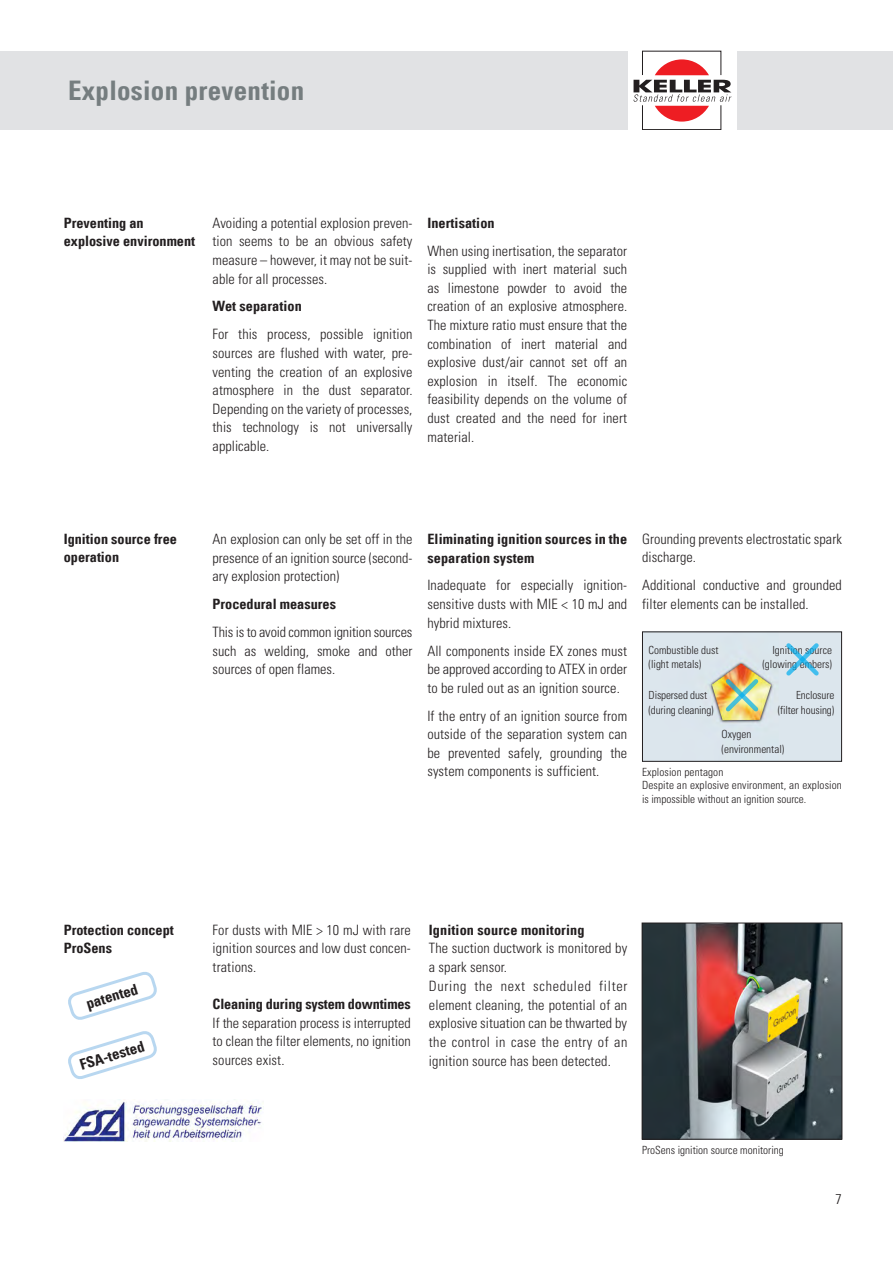
<style>
.page{position:relative;width:893px;height:1263px;background:#fff}
.page>*{position:absolute;margin:0;border:0;box-sizing:border-box;transform-origin:0 0}
.Univers_67_Bd_Cn_18{font:27px "Univers Com 67 Bold Cond";letter-spacing:.01em;color:#757d7f}
.t1{font:15px "Univers Com 67 Bold Cond";color:#231f20}
.Univers_47_Lt_Cn_9_5{font:300 condensed 14.25px/18.6px "Univers LT Std";letter-spacing:.01em;color:#231f20;text-align:justify}
.Paragraph_Style{font:300 condensed 14.25px/18.8px "Univers LT Std";letter-spacing:.01em;color:#231f20}
.Univers_47_Lt_Cn_9_5-2{font:14.25px/18.6px "Univers Com 67 Bold Cond";letter-spacing:.01em;color:#231f20}
.Univers_67_Bd_Cn_10{font:14.25px/18.6px "Univers Com 67 Bold Cond";color:#231f20}
.Univers_47_Lt_Cn_8_5{font:300 condensed 11.25px/13.5px "Univers LT Std";color:#231f20}
.Univers_57_Rm_Cn_7_5{font:300 condensed 11.1px/14.4px "Univers LT Std";color:#231f20}
.s1{font-family:"Univers Com 67 Bold Cond";font-weight:400;font-stretch:normal}
</style>
<div class="page">
<div style="left:0;top:51px;width:893px;height:79px;background:#e1e2e4"></div>
<div style="left:628px;top:35px;width:109px;height:111px;background:#fff"></div>
<svg style="left:633px;top:51px;width:98px;height:79px"></svg>
<img style="left:644px;top:633px;width:196px;height:127px">
<div style="left:642px;top:631px;width:200px;height:131px;border:1px solid #231f20"></div>
<svg style="left:785px;top:642px;width:35px;height:35px"></svg>
<svg style="left:724px;top:677px;width:36px;height:36px"></svg>
<img style="left:644px;top:925px;width:196px;height:212px">
<div style="left:642px;top:923px;width:200px;height:216px;border:1px solid #231f20"></div>
<svg style="left:68px;top:972px;width:89px;height:107px"></svg>
<img style="left:64px;top:1099px;width:200px;height:43px">
<p class="Univers_67_Bd_Cn_18" style="left:68px;top:74px;width:238px">Explosion prevention</p>
<p class="Univers_67_Bd_Cn_10" style="left:64px;top:213px;width:81px">Preventing an</p>
<p class="Univers_67_Bd_Cn_10" style="left:64px;top:232px;width:133px">explosive environment</p>
<p class="Univers_47_Lt_Cn_9_5" style="left:213px;top:213px;width:201px">Avoiding a potential explosion preven&shy;tion seems to be an obvious safety measure – however, it may not be suit&shy;able for all processes.</p>
<p class="Univers_47_Lt_Cn_9_5-2" style="left:213px;top:297px;width:91px">Wet separation</p>
<p class="Univers_47_Lt_Cn_9_5" style="left:213px;top:325px;width:201px">For this process, possible ignition sources are flushed with water, pre&shy;venting the creation of an explosive atmosphere in the dust separator.<br>Depending on the variety of processes, this technology is not universally applicable.</p>
<p class="Univers_47_Lt_Cn_9_5-2" style="left:427px;top:213px;width:69px">Inertisation</p>
<p class="Univers_47_Lt_Cn_9_5" style="left:427px;top:241px;width:201px">When using inertisation, the separator is supplied with inert material such as limestone powder to avoid the creation of an explosive atmosphere.<br>The mixture ratio must ensure that the combination of inert material and explosive dust/air cannot set off an explosion in itself. The economic feasibility depends on the volume of dust created and the need for inert material.</p>
<p class="Univers_67_Bd_Cn_10" style="left:64px;top:529px;width:115px">Ignition source free operation</p>
<p class="Univers_47_Lt_Cn_9_5" style="left:213px;top:530px;width:201px">An explosion can only be set off in the presence of an ignition source (second&shy;ary explosion protection)</p>
<p class="Univers_47_Lt_Cn_9_5-2" style="left:213px;top:595px;width:125px">Procedural measures</p>
<p class="Univers_47_Lt_Cn_9_5" style="left:213px;top:623px;width:201px">This is to avoid common ignition sources such as welding, smoke and other sources of open flames.</p>
<p class="Univers_47_Lt_Cn_9_5-2" style="left:427px;top:529px;width:201px">Eliminating ignition sources in the separation system</p>
<p class="Univers_47_Lt_Cn_9_5" style="left:427px;top:576px;width:201px">Inadequate for especially ignition&shy;sensitive dusts with MIE &lt; 10 mJ and hybrid mixtures.</p>
<p class="Univers_47_Lt_Cn_9_5" style="left:427px;top:641px;width:201px">All components inside EX zones must be approved according to ATEX in order to be ruled out as an ignition source.</p>
<p class="Univers_47_Lt_Cn_9_5" style="left:427px;top:706px;width:201px">If the entry of an ignition source from outside of the separation system can be prevented safely, grounding the system components is sufficient.</p>
<p class="Univers_47_Lt_Cn_9_5" style="left:642px;top:529px;width:201px">Grounding prevents electrostatic spark discharge.</p>
<p class="Univers_47_Lt_Cn_9_5" style="left:642px;top:576px;width:201px">Additional conductive and grounded filter elements can be installed.</p>
<p class="Univers_57_Rm_Cn_7_5" style="left:649px;top:642px;width:72px">Combustible dust (light metals)</p>
<p class="Univers_57_Rm_Cn_7_5" style="left:762px;top:642px;width:71px;text-align:right">Ignition source (glowing embers)</p>
<p class="Univers_57_Rm_Cn_7_5" style="left:796px;top:688px;width:40px">Enclosure</p>
<p class="Univers_57_Rm_Cn_7_5" style="left:778px;top:702px;width:58px">(filter housing)</p>
<p class="Univers_57_Rm_Cn_7_5" style="left:722px;top:727px;width:64px">Oxygen (environmental)</p>
<p class="Univers_57_Rm_Cn_7_5" style="left:649px;top:688px;width:67px">Dispersed dust (during cleaning)</p>
<p class="Univers_47_Lt_Cn_8_5" style="left:642px;top:765px;width:83px">Explosion pentagon</p>
<p class="Univers_47_Lt_Cn_8_5" style="left:642px;top:778px;width:201px">Despite an explosive environment, an explosion is impossible without an ignition source.</p>
<p class="Univers_67_Bd_Cn_10" style="left:64px;top:920px;width:112px">Protection concept<br>ProSens</p>
<p class="Univers_47_Lt_Cn_9_5" style="left:213px;top:920px;width:200px">For dusts with MIE &gt; 10 mJ with rare ignition sources and low dust concen&shy;trations.</p>
<p class="Univers_47_Lt_Cn_9_5" style="left:213px;top:995px;width:200px"><span class="s1">Cleaning during system downtimes </span>If the separation process is interrupted to clean the filter elements, no ignition sources exist.</p>
<p class="t1" style="left:84px;top:995px;width:55px;rotate:-17deg">patented</p>
<p class="t1" style="left:78px;top:1056px;width:68px;rotate:-17deg">FSA-tested</p>
<p class="Univers_47_Lt_Cn_9_5-2" style="left:429px;top:920px;width:157px">Ignition source monitoring</p>
<p class="Paragraph_Style" style="left:429px;top:939px;width:200px">The suction ductwork is monitored by a spark sensor.</p>
<p class="Paragraph_Style" style="left:429px;top:976px;width:200px;text-align:justify">During the next scheduled filter element cleaning, the potential of an explosive situation can be thwarted by the control in case the entry of an ignition source has been detected.</p>
<p class="Univers_47_Lt_Cn_8_5" style="left:642px;top:1143px;width:143px">ProSens ignition source monitoring</p>
<p class="Univers_47_Lt_Cn_9_5" style="left:836px;top:1190px;width:8px">7</p>
</div>
